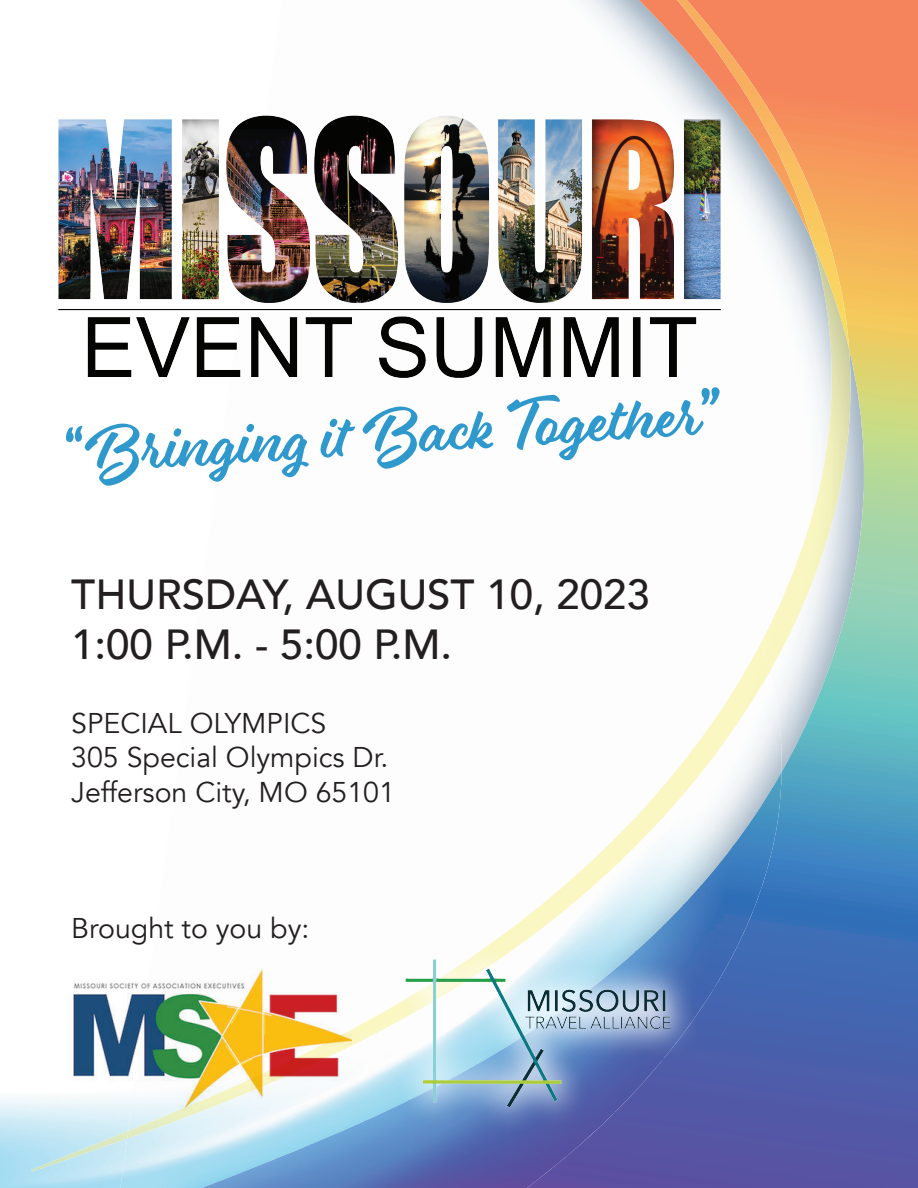
<style>
.page{position:relative;width:918px;height:1188px;background:#fff}
.page>*{position:absolute;margin:0;border:0;box-sizing:border-box;transform-origin:0 0}
.t1{font:60px "Eds Market Main Script";color:#2f99cd}
.t2{font:500 42px/50.4px "Avenir";color:#231f20}
.t3{font:28.5px/34.2px "Avenir";color:#231f20}
</style>
<div class="page">
<svg style="left:582px;top:0;width:336px;height:1188px"></svg>
<img style="left:650px;top:601px;width:132px;height:244px">
<img style="left:591px;top:787px;width:49px;height:143px">
<img style="left:576px;top:904px;width:31px;height:26px">
<img style="left:640px;top:862px;width:22px;height:41px">
<img style="left:120px;top:1115px;width:55px;height:73px">
<img style="left:712px;top:772px;width:70px;height:219px">
<img style="left:662px;top:845px;width:72px;height:216px">
<img style="left:613px;top:903px;width:72px;height:27px">
<img style="left:591px;top:1136px;width:46px;height:21px">
<div style="left:545px;top:1136px;width:46px;height:52px;background:#5950a1"></div>
<img style="left:500px;top:1136px;width:45px;height:52px">
<img style="left:455px;top:1136px;width:45px;height:52px">
<img style="left:410px;top:1136px;width:45px;height:52px">
<img style="left:355px;top:1100px;width:55px;height:88px">
<img style="left:273px;top:1120px;width:93px;height:68px">
<img style="left:202px;top:1158px;width:77px;height:30px">
<img style="left:795px;top:307px;width:61px;height:317px">
<img style="left:761px;top:531px;width:47px;height:140px">
<img style="left:598px;top:806px;width:22px;height:27px">
<img style="left:566px;top:878px;width:33px;height:30px">
<img style="left:513px;top:917px;width:13px;height:10px">
<img style="left:371px;top:1016px;width:4px;height:6px">
<img style="left:365px;top:1019px;width:7px;height:3px">
<svg style="left:677px;top:0;width:172px;height:350px;background:#edaa82"></svg>
<img style="left:31px;top:1131px;width:97px;height:41px">
<img style="left:718px;top:642px;width:52px;height:109px">
<img style="left:668px;top:705px;width:56px;height:107px">
<img style="left:620px;top:774px;width:54px;height:88px">
<img style="left:573px;top:833px;width:51px;height:71px">
<img style="left:526px;top:884px;width:50px;height:46px">
<img style="left:509px;top:927px;width:20px;height:3px">
<img style="left:351px;top:1022px;width:24px;height:24px">
<img style="left:172px;top:1115px;width:44px;height:8px">
<img style="left:127px;top:1115px;width:45px;height:24px">
<img style="left:58px;top:89px;width:706px;height:324px">
<img style="left:62px;top:968px;width:289px;height:147px">
<div style="left:375px;top:930px;width:326px;height:206px;background:#fff;opacity:.75"></div>
<img style="left:397px;top:951px;width:289px;height:164px">
<h1 class="t1" style="left:64px;top:414px;width:657px;rotate:-3deg">“Bringing it Back Together”</h1>
<h2 class="t2" style="left:71px;top:567px;width:580px">THURSDAY, AUGUST 10, 2023<br>1:00 P.M. - 5:00 P.M.</h2>
<p class="t3" style="left:71px;top:707px;width:325px">SPECIAL OLYMPICS<br>305 Special Olympics Dr.<br>Jefferson City, MO 65101</p>
<p class="t3" style="left:71px;top:912px;width:240px">Brought to you by:</p>
</div>
